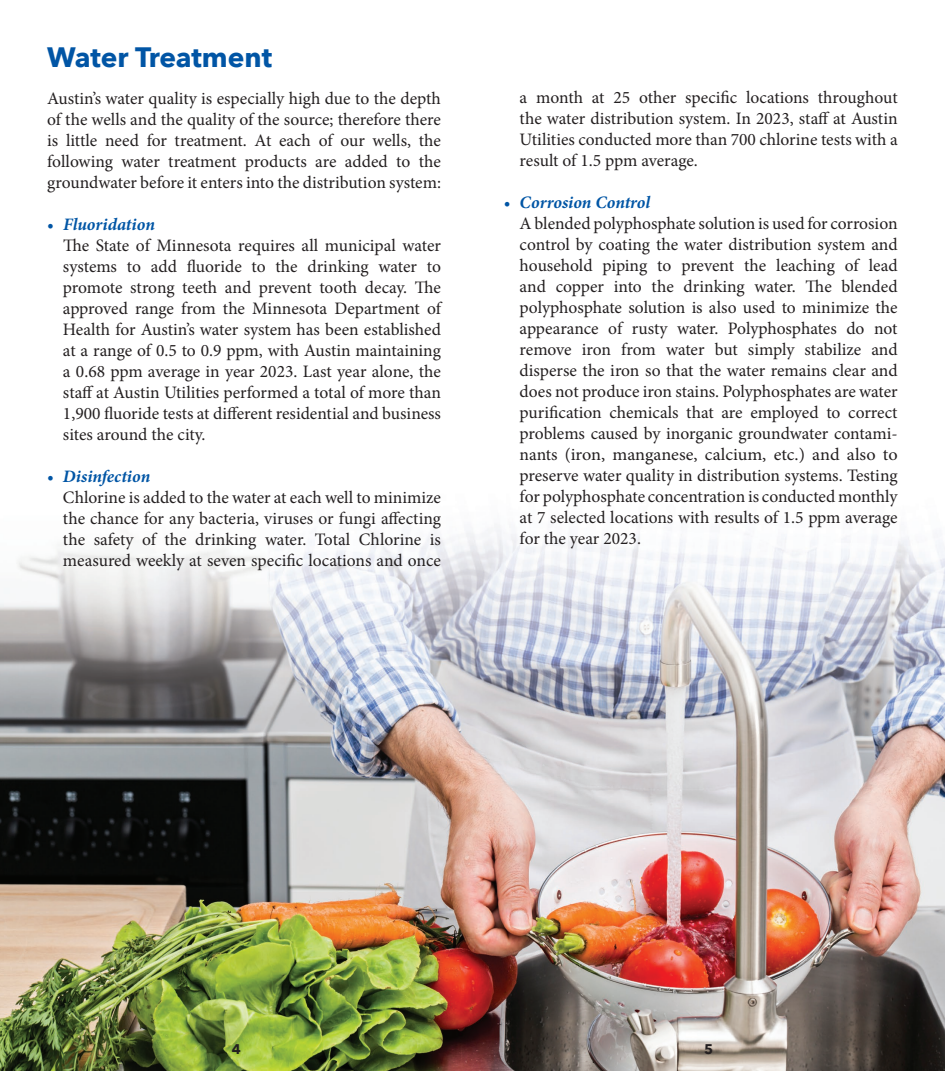
<style>
.page{position:relative;width:945px;height:1071px;background:#fff}
.page>*{position:absolute;margin:0;border:0;box-sizing:border-box;transform-origin:0 0}
.t1{font:700 28px "Avenir Next";letter-spacing:-.005em;color:#0155a5}
.t2{font:17.5px/21px "Minion Pro";letter-spacing:-.005em;color:#231f20}
.t3{font:700 14px "Avenir Next";color:#231f20}
.s1{color:#0155a5}
.s2{font-weight:700;font-style:italic;color:#0155a5}
</style>
<div class="page">
<img style="left:0;top:524px;width:945px;height:547px">
<h1 class="t1" style="left:47px;top:33px;width:226px">Water Treatment</h1>
<p class="t2" style="left:47px;top:88px;width:395px;text-align:justify">Austin’s water quality is especially high due to the depth of the wells and the quality of the source; therefore there is little need for treatment. At each of our wells, the following water treatment products are added to the groundwater before it enters into the distribution system:</p>
<p class="t2" style="left:63px;top:214px;width:380px;text-indent:-16px"><span class="s1">•</span> <span class="s2">Fluoridation<br></span>The State of Minnesota requires all municipal water systems to add fluoride to the drinking water to promote strong teeth and prevent tooth decay. The approved range from the Minnesota Department of Health for Austin’s water system has been established at a range of 0.5 to 0.9 ppm, with Austin maintaining a 0.68 ppm average in year 2023. Last year alone, the staff at Austin Utilities performed a total of more than 1,900 fluoride tests at different residential and business sites around the city.</p>
<p class="t2" style="left:63px;top:466px;width:380px;text-indent:-16px"><span class="s1">•</span> <span class="s2">Disinfection<br></span>Chlorine is added to the water at each well to minimize the chance for any bacteria, viruses or fungi affecting the safety of the drinking water. Total Chlorine is measured weekly at seven specific locations and once</p>
<p class="t2" style="left:520px;top:87px;width:380px;text-align:justify">a month at 25 other specific locations throughout the water distribution system. In 2023, staff at Austin Utilities conducted more than 700 chlorine tests with a result of 1.5 ppm average.</p>
<p class="t2" style="left:520px;top:192px;width:380px;text-indent:-16px"><span class="s1">•</span> <span class="s2">Corrosion Control<br></span>A blended polyphosphate solution is used for corrosion control by coating the water distribution system and household piping to prevent the leaching of lead and copper into the drinking water. The blended polyphosphate solution is also used to minimize the appearance of rusty water. Polyphosphates do not remove iron from water but simply stabilize and disperse the iron so that the water remains clear and does not produce iron stains. Polyphosphates are water purification chemicals that are employed to correct problems caused by inorganic groundwater contami&shy;nants (iron, manganese, calcium, etc.) and also to preserve water quality in distribution systems. Testing for polyphosphate concentration is conducted monthly at 7 selected locations with results of 1.5 ppm average for the year 2023.</p>
<p class="t3" style="left:232px;top:1037px;width:11px">4</p>
<p class="t3" style="left:704px;top:1037px;width:11px">5</p>
</div>
